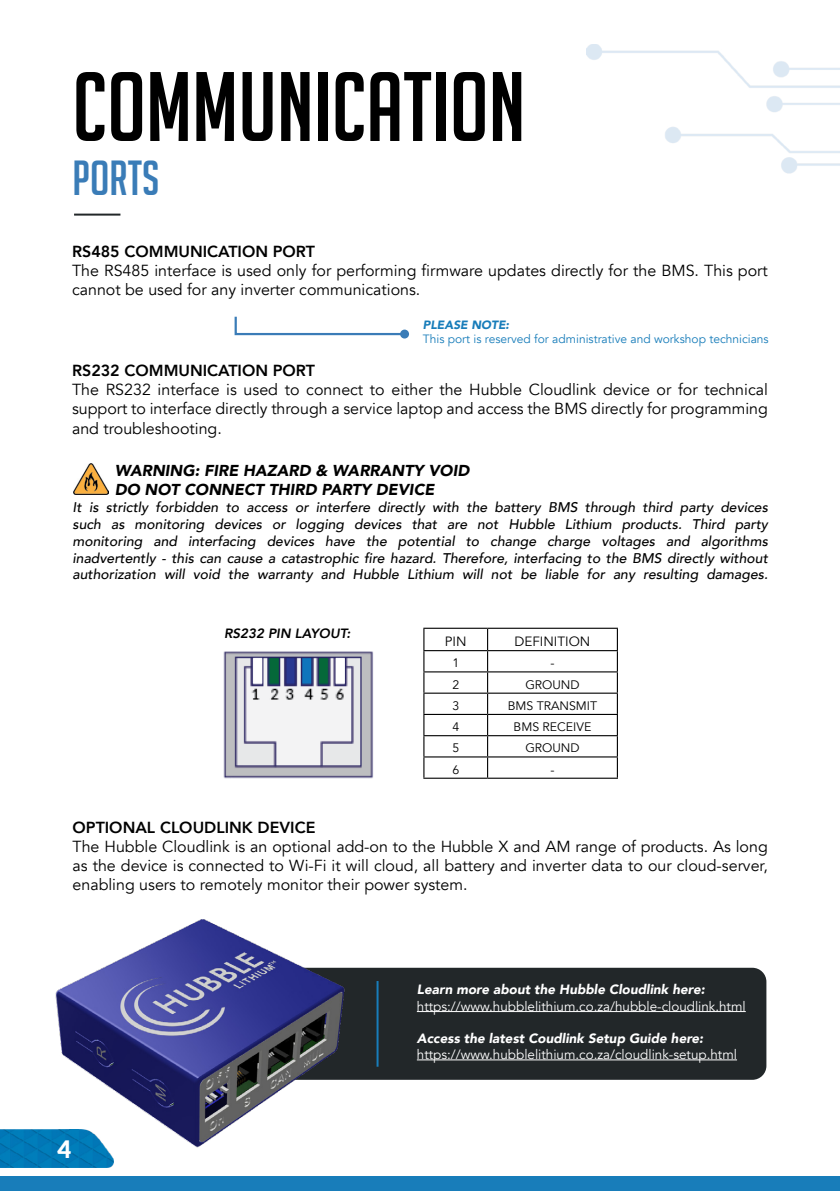
<style>
.page{position:relative;width:840px;height:1191px;background:#fff}
.page>*{position:absolute;margin:0;border:0;box-sizing:border-box;transform-origin:0 0}
.t1{font:96px "Big Noodle Titling";color:#000}
.t2{font:48px "Big Noodle Titling";color:#3a7cb7}
.t3{font:900 24px "Lato";color:#fff}
.t4{font:16px/19.2px "Avenir";color:#000;text-align:justify}
.t5{font:800 16px "Avenir";color:#000}
.t6{font:italic 900 15.8px/19px "Avenir";color:#000}
.t7{font:italic 500 14px/16.8px "Avenir";color:#000;text-align:justify}
.t8{font:13.4px "Avenir";color:#fff}
.t9{font:italic 900 13.4px "Avenir";color:#fff}
.t10{font:italic 800 13.4px "Avenir";color:#000}
.t11{font:13.4px "Avenir";color:#000}
.t12{font:12.4px "Avenir";color:#000}
.t13{font:12px "Avenir";color:#187dba}
.t14{font:italic 900 12px "Avenir";color:#187dba}
</style>
<div class="page">
<div style="left:0;top:1176px;width:839px;height:15px;background:#187dba"></div>
<img style="left:0;top:1129px;width:26px;height:38px">
<hr style="left:74px;top:214px;width:46px;height:2px;background:#222729">
<img style="left:586px;top:44px;width:253px;height:130px">
<svg style="left:234px;top:316px;width:166px;height:20px"></svg>
<div style="left:400px;top:329px;width:9px;height:9px;background:#3a7cb7;border-radius:50%"></div>
<img style="left:73px;top:463px;width:35px;height:32px">
<hr style="left:423px;top:627px;width:64px;height:2px;background:#000">
<hr style="left:487px;top:627px;width:130px;height:2px;background:#000">
<hr style="left:423px;top:650px;width:64px;height:1px;background:#000">
<hr style="left:487px;top:650px;width:130px;height:1px;background:#000">
<hr style="left:423px;top:671px;width:64px;height:1px;background:#000">
<hr style="left:487px;top:671px;width:130px;height:1px;background:#000">
<hr style="left:423px;top:692px;width:64px;height:1px;background:#000">
<hr style="left:487px;top:692px;width:130px;height:1px;background:#000">
<hr style="left:423px;top:714px;width:64px;height:1px;background:#000">
<hr style="left:487px;top:714px;width:130px;height:1px;background:#000">
<hr style="left:423px;top:735px;width:64px;height:1px;background:#000">
<hr style="left:487px;top:735px;width:130px;height:1px;background:#000">
<hr style="left:423px;top:756px;width:64px;height:1px;background:#000">
<svg style="left:423px;top:629px;width:1px;height:148px"></svg>
<hr style="left:487px;top:756px;width:130px;height:1px;background:#000">
<svg style="left:487px;top:629px;width:1px;height:148px"></svg>
<svg style="left:616px;top:629px;width:1px;height:148px"></svg>
<hr style="left:423px;top:777px;width:64px;height:1px;background:#000">
<hr style="left:487px;top:777px;width:130px;height:1px;background:#000">
<img style="left:223px;top:651px;width:151px;height:128px">
<div style="left:248px;top:967px;width:518px;height:112px;background:#222729;border-radius:14px"></div>
<hr style="left:416px;top:1011px;width:329px;height:1px;background:#fff">
<hr style="left:416px;top:1059px;width:320px;height:1px;background:#fff">
<img style="left:26px;top:919px;width:351px;height:249px">
<hr style="left:376px;top:981px;width:2px;height:85px;background:#187dba">
<h1 class="t1" style="left:72px;top:55px;width:454px">COMMUNICATION</h1>
<h2 class="t2" style="left:72px;top:152px;width:88px">PORTS</h2>
<p class="t5" style="left:72px;top:239px;width:244px">RS485 COMMUNICATION PORT</p>
<p class="t4" style="left:72px;top:261px;width:697px">The RS485 interface is used only for performing firmware updates directly for the BMS. This port cannot be used for any inverter communications.</p>
<p class="t14" style="left:422px;top:315px;width:88px">PLEASE NOTE:</p>
<p class="t13" style="left:422px;top:332px;width:347px">This port is reserved for administrative and workshop technicians</p>
<p class="t5" style="left:72px;top:358px;width:244px">RS232 COMMUNICATION PORT</p>
<p class="t4" style="left:72px;top:380px;width:697px">The RS232 interface is used to connect to either the Hubble Cloudlink device or for technical support to interface directly through a service laptop and access the BMS directly for programming and troubleshooting.</p>
<p class="t6" style="left:115px;top:461px;width:356px">WARNING: FIRE HAZARD &amp; WARRANTY VOID<br>DO NOT CONNECT THIRD PARTY DEVICE</p>
<p class="t7" style="left:72px;top:499px;width:696px">It is strictly forbidden to access or interfere directly with the battery BMS through third party devices such as monitoring devices or logging devices that are not Hubble Lithium products. Third party monitoring and interfacing devices have the potential to change charge voltages and algorithms inadvertently - this can cause a catastrophic fire hazard. Therefore, interfacing to the BMS directly without authorization will void the warranty and Hubble Lithium will not be liable for any resulting damages.</p>
<p class="t10" style="left:224px;top:626px;width:128px">RS232 PIN LAYOUT:</p>
<p class="t11" style="left:444px;top:633px;width:23px">PIN</p>
<p class="t11" style="left:514px;top:633px;width:77px">DEFINITION</p>
<p class="t12" style="left:452px;top:656px;width:8px">1</p>
<p class="t12" style="left:550px;top:656px;width:6px">-</p>
<p class="t12" style="left:452px;top:677px;width:8px">2</p>
<p class="t12" style="left:525px;top:677px;width:56px">GROUND</p>
<p class="t12" style="left:452px;top:698px;width:8px">3</p>
<p class="t12" style="left:507px;top:698px;width:91px">BMS TRANSMIT</p>
<p class="t12" style="left:452px;top:719px;width:8px">4</p>
<p class="t12" style="left:513px;top:719px;width:79px">BMS RECEIVE</p>
<p class="t12" style="left:452px;top:741px;width:8px">5</p>
<p class="t12" style="left:525px;top:741px;width:56px">GROUND</p>
<p class="t12" style="left:452px;top:762px;width:8px">6</p>
<p class="t12" style="left:550px;top:762px;width:6px">-</p>
<p class="t5" style="left:72px;top:815px;width:244px">OPTIONAL CLOUDLINK DEVICE</p>
<p class="t4" style="left:72px;top:837px;width:696px">The Hubble Cloudlink is an optional add-on to the Hubble X and AM range of products. As long as the device is connected to Wi-Fi it will cloud, all battery and inverter data to our cloud-server, enabling users to remotely monitor their power system.</p>
<h3 class="t3" style="left:57px;top:1131px;width:15px">4</h3>
<p class="t9" style="left:416px;top:978px;width:289px">Learn more about the Hubble Cloudlink here:</p>
<p class="t8" style="left:416px;top:998px;width:330px">https://www.hubblelithium.co.za/hubble-cloudlink.html</p>
<p class="t9" style="left:416px;top:1027px;width:288px">Access the latest Coudlink Setup Guide here:</p>
<p class="t8" style="left:416px;top:1046px;width:321px">https://www.hubblelithium.co.za/cloudlink-setup.html</p>
</div>
